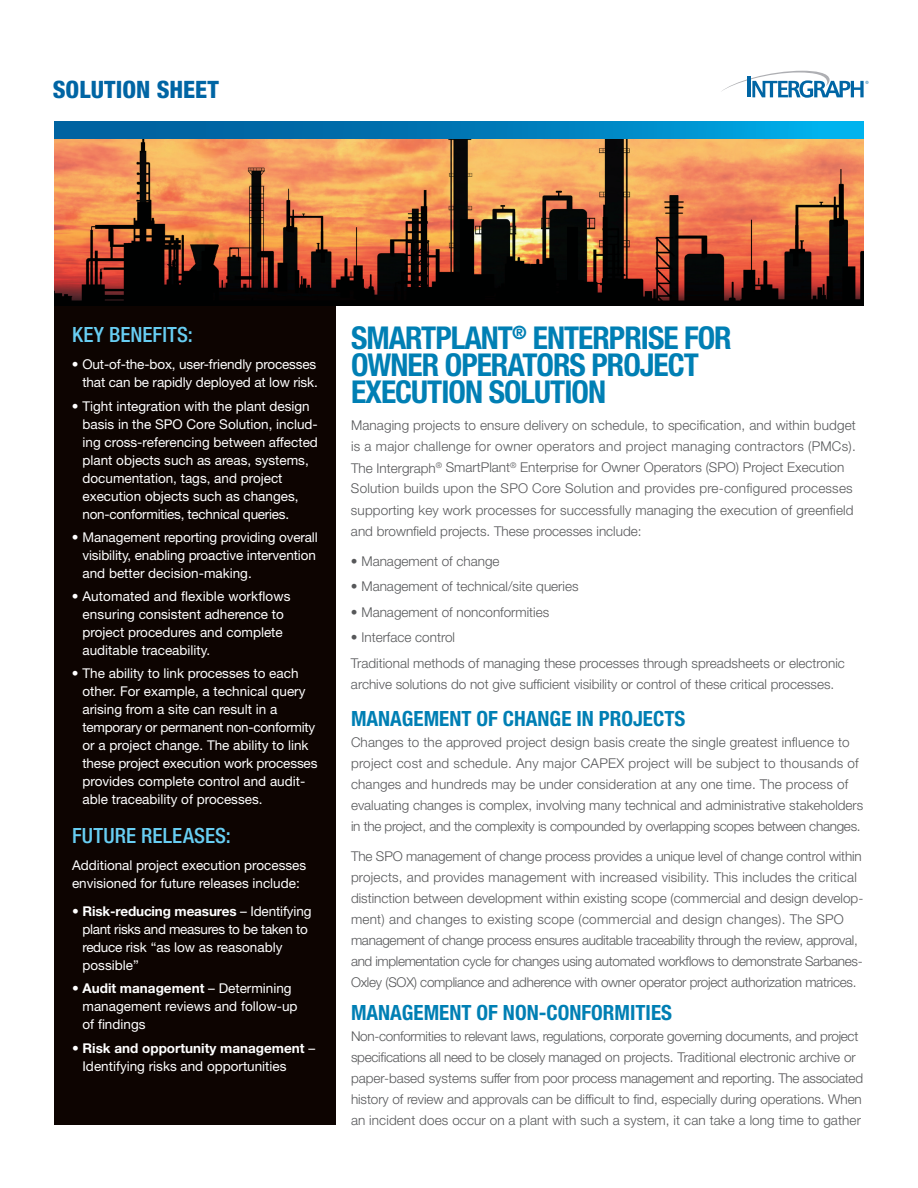
<style>
.page{position:relative;width:918px;height:1188px;background:#fff}
.page>*{position:absolute;margin:0;border:0;box-sizing:border-box;transform-origin:0 0}
.t1{font:700 condensed 31.5px/27px "Helvetica Neue LT Std";letter-spacing:-.03em;color:#007fb4}
.t2{font:800 condensed 24px "Helvetica Neue LT Std";color:#0065a4}
.t3{font:700 condensed 21px "Helvetica Neue LT Std";color:#007fb4}
.t4{font:500 condensed 21px "Helvetica Neue LT Std";letter-spacing:.005em;color:#68cef3}
.t5{font:300 13.5px/21px "Helvetica Neue LT Std";color:#57585a}
.t6{font:13.5px/18px "Helvetica Neue LT Std";color:#fff}
.t7{font:13.5px/18px "Helvetica Neue LT Std";letter-spacing:-.025em;color:#fff}
.s1{font-weight:700}
</style>
<div class="page">
<svg style="left:721px;top:71px;width:148px;height:27px"></svg>
<div style="left:54px;top:306px;width:282px;height:819px;background:#0d0401"></div>
<img style="left:54px;top:138px;width:810px;height:168px">
<svg style="left:54px;top:122px;width:810px;height:16px;background:#007dbb"></svg>
<h2 class="t2" style="left:53px;top:74px;width:168px">SOLUTION SHEET</h2>
<h3 class="t4" style="left:72px;top:322px;width:122px">KEY BENEFITS:</h3>
<p class="t6" style="left:72px;top:355px;width:247px;text-align:right">• Out-of-the-box, user-friendly processes that can be rapidly deployed at low risk.</p>
<p class="t6" style="left:82px;top:397px;width:237px;text-indent:-11px">• Tight integration with the plant design basis in the SPO Core Solution, includ&shy;ing cross-referencing between affected plant objects such as areas, systems, documentation, tags, and project execution objects such as changes, non-conformities, technical queries.</p>
<p class="t6" style="left:82px;top:528px;width:237px;text-indent:-11px">• Management reporting providing overall visibility, enabling proactive intervention and better decision-making.</p>
<p class="t6" style="left:82px;top:587px;width:210px;text-indent:-11px">• Automated and flexible workflows ensuring consistent adherence to project procedures and complete auditable traceability.</p>
<p class="t6" style="left:82px;top:664px;width:237px;text-indent:-11px">• The ability to link processes to each other. For example, a technical query arising from a site can result in a temporary or permanent non-conformity or a project change. The ability to link these project execution work processes provides complete control and audit&shy;able traceability of processes.</p>
<h3 class="t4" style="left:72px;top:823px;width:161px">FUTURE RELEASES:</h3>
<p class="t6" style="left:72px;top:856px;width:236px">Additional project execution processes envisioned for future releases include:</p>
<p class="t7" style="left:83px;top:902px;width:231px;text-indent:-11px"><span class="s1">• Risk-reducing measures</span> – Identifying plant risks and measures to be taken to reduce risk “as low as reasonably possible”</p>
<p class="t6" style="left:83px;top:979px;width:217px;text-indent:-11px"><span class="s1">• Audit management</span> – Determining management reviews and follow-up of findings</p>
<p class="t6" style="left:83px;top:1039px;width:234px;text-indent:-11px"><span class="s1">• Risk and opportunity management</span> –<br>Identifying risks and opportunities</p>
<h1 class="t1" style="left:351px;top:324px;width:382px">SMARTPLANT<sup>®</sup> ENTERPRISE FOR<br>OWNER OPERATORS PROJECT<br>EXECUTION SOLUTION</h1>
<p class="t5" style="left:351px;top:415px;width:506px">Managing projects to ensure delivery on schedule, to specification, and within budget is a major challenge for owner operators and project managing contractors (PMCs).<br>The Intergraph<sup>®</sup> SmartPlant<sup>®</sup> Enterprise for Owner Operators (SPO) Project Execution Solution builds upon the SPO Core Solution and provides pre-configured processes supporting key work processes for successfully managing the execution of greenfield and brownfield projects. These processes include:</p>
<p class="t5" style="left:351px;top:550px;width:150px">• Management of change</p>
<p class="t5" style="left:351px;top:575px;width:229px">• Management of technical/site queries</p>
<p class="t5" style="left:351px;top:601px;width:200px">• Management of nonconformities</p>
<p class="t5" style="left:351px;top:624px;width:495px;line-height:25.5px">• Interface control<br>Traditional methods of managing these processes through spreadsheets or electronic</p>
<p class="t5" style="left:351px;top:673px;width:485px">archive solutions do not give sufficient visibility or control of these critical processes.</p>
<h3 class="t3" style="left:351px;top:706px;width:335px">MANAGEMENT OF CHANGE IN PROJECTS</h3>
<p class="t5" style="left:351px;top:731px;width:514px">Changes to the approved project design basis create the single greatest influence to project cost and schedule. Any major CAPEX project will be subject to thousands of changes and hundreds may be under consideration at any one time. The process of evaluating changes is complex, involving many technical and administrative stakeholders in the project, and the complexity is compounded by overlapping scopes between changes.</p>
<p class="t5" style="left:351px;top:845px;width:514px">The SPO management of change process provides a unique level of change control within projects, and provides management with increased visibility. This includes the critical distinction between development within existing scope (commercial and design develop&shy;ment) and changes to existing scope (commercial and design changes). The SPO management of change process ensures auditable traceability through the review, approval, and implementation cycle for changes using automated workflows to demonstrate Sarbanes-Oxley (SOX) compliance and adherence with owner operator project authorization matrices.</p>
<h3 class="t3" style="left:351px;top:1000px;width:322px">MANAGEMENT OF NON-CONFORMITIES</h3>
<p class="t5" style="left:351px;top:1025px;width:514px">Non-conformities to relevant laws, regulations, corporate governing documents, and project specifications all need to be closely managed on projects. Traditional electronic archive or paper-based systems suffer from poor process management and reporting. The associated history of review and approvals can be difficult to find, especially during operations. When an incident does occur on a plant with such a system, it can take a long time to gather</p>
</div>
